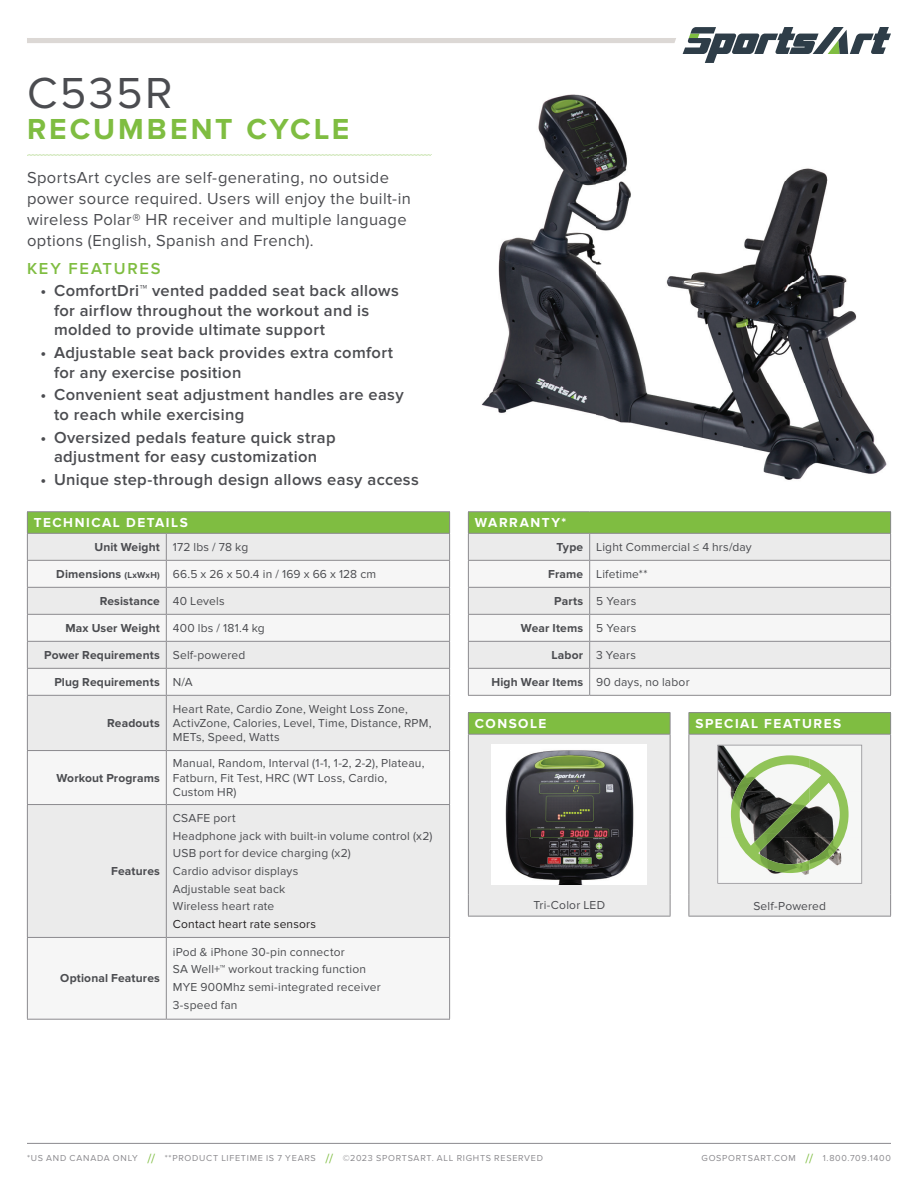
<style>
.page{position:relative;width:918px;height:1188px;background:#fff}
.page>*{position:absolute;margin:0;border:0;box-sizing:border-box;transform-origin:0 0}
.t1{font:45px "Proxima Nova";letter-spacing:.055em;color:#4b4c50}
.t2{font:700 30px "Proxima Nova";letter-spacing:.1em;color:#7fbd41}
.t3{font:600 16.5px/19.5px "Proxima Nova";letter-spacing:.02em;color:#4b4c50}
.t4{font:16.5px/21px "Proxima Nova";letter-spacing:.025em;color:#4b4c50}
.t5{font:600 16.5px "Proxima Nova";letter-spacing:.105em;color:#7fbd41}
.t6{font:700 13.5px "Proxima Nova";letter-spacing:.115em;color:#fff}
.t7{font:12px/17.7px "Proxima Nova";letter-spacing:.015em;color:#4b4c50}
.t8{font:700 12px "Proxima Nova";letter-spacing:.01em;color:#4b4c50}
.t9{font:12px "Proxima Nova";letter-spacing:.015em;color:#231f20}
.t10{font:9px "Proxima Nova";letter-spacing:.08em;color:#8b8a8e}
.s1{font-weight:700}
.s2{font-weight:700;font-size:9px}
.s3{font-weight:400}
.s4{font-size:13.5px;color:#7fbd41}
</style>
<div class="page">
<hr style="left:27px;top:1143px;width:864px;height:1px;background:#8b8a8e">
<div style="left:27px;top:38px;width:649px;height:5px;background:#dcd8d5"></div>
<svg style="left:683px;top:27px;width:208px;height:36px"></svg>
<img style="left:481px;top:94px;width:406px;height:386px">
<div style="left:27px;top:512px;width:423px;height:21px;background:#7fbd41"></div>
<div style="left:28px;top:534px;width:421px;height:26px;background:#ebebeb"></div>
<svg style="left:28px;top:561px;width:421px;height:458px;fill:#ebebeb"></svg>
<hr style="left:27px;top:511px;width:139px;height:1px;background:#8b8a8e">
<hr style="left:166px;top:511px;width:284px;height:1px;background:#8b8a8e">
<hr style="left:27px;top:533px;width:139px;height:1px;background:#8b8a8e">
<hr style="left:166px;top:533px;width:284px;height:1px;background:#8b8a8e">
<hr style="left:27px;top:560px;width:139px;height:1px;background:#8b8a8e">
<hr style="left:166px;top:560px;width:284px;height:1px;background:#8b8a8e">
<hr style="left:27px;top:587px;width:139px;height:1px;background:#8b8a8e">
<hr style="left:166px;top:587px;width:284px;height:1px;background:#8b8a8e">
<hr style="left:27px;top:614px;width:139px;height:1px;background:#8b8a8e">
<hr style="left:166px;top:614px;width:284px;height:1px;background:#8b8a8e">
<hr style="left:27px;top:641px;width:139px;height:1px;background:#8b8a8e">
<hr style="left:166px;top:641px;width:284px;height:1px;background:#8b8a8e">
<hr style="left:27px;top:668px;width:139px;height:1px;background:#8b8a8e">
<svg style="left:27px;top:512px;width:1px;height:183px"></svg>
<hr style="left:166px;top:668px;width:284px;height:1px;background:#8b8a8e">
<svg style="left:166px;top:534px;width:1px;height:161px"></svg>
<svg style="left:449px;top:512px;width:1px;height:183px"></svg>
<hr style="left:27px;top:696px;width:1px;height:54px;background:#8b8a8e">
<hr style="left:166px;top:696px;width:1px;height:54px;background:#8b8a8e">
<hr style="left:449px;top:696px;width:1px;height:54px;background:#8b8a8e">
<hr style="left:27px;top:751px;width:1px;height:53px;background:#8b8a8e">
<hr style="left:166px;top:751px;width:1px;height:53px;background:#8b8a8e">
<hr style="left:449px;top:751px;width:1px;height:53px;background:#8b8a8e">
<hr style="left:27px;top:805px;width:1px;height:132px;background:#8b8a8e">
<hr style="left:166px;top:805px;width:1px;height:132px;background:#8b8a8e">
<hr style="left:449px;top:805px;width:1px;height:132px;background:#8b8a8e">
<hr style="left:27px;top:938px;width:1px;height:81px;background:#8b8a8e">
<hr style="left:166px;top:938px;width:1px;height:81px;background:#8b8a8e">
<hr style="left:449px;top:938px;width:1px;height:81px;background:#8b8a8e">
<hr style="left:27px;top:695px;width:139px;height:1px;background:#8b8a8e">
<hr style="left:166px;top:695px;width:284px;height:1px;background:#8b8a8e">
<hr style="left:27px;top:750px;width:139px;height:1px;background:#8b8a8e">
<hr style="left:166px;top:750px;width:284px;height:1px;background:#8b8a8e">
<hr style="left:27px;top:804px;width:139px;height:1px;background:#8b8a8e">
<hr style="left:166px;top:804px;width:284px;height:1px;background:#8b8a8e">
<hr style="left:27px;top:937px;width:139px;height:1px;background:#8b8a8e">
<hr style="left:166px;top:937px;width:284px;height:1px;background:#8b8a8e">
<hr style="left:27px;top:1019px;width:139px;height:1px;background:#8b8a8e">
<hr style="left:166px;top:1019px;width:284px;height:1px;background:#8b8a8e">
<div style="left:468px;top:512px;width:423px;height:21px;background:#7fbd41"></div>
<div style="left:469px;top:534px;width:421px;height:26px;background:#ebebeb"></div>
<svg style="left:469px;top:561px;width:421px;height:134px;fill:#f6f6f6"></svg>
<hr style="left:468px;top:511px;width:122px;height:1px;background:#8b8a8e">
<hr style="left:590px;top:511px;width:301px;height:1px;background:#8b8a8e">
<hr style="left:468px;top:533px;width:122px;height:1px;background:#8b8a8e">
<hr style="left:590px;top:533px;width:301px;height:1px;background:#8b8a8e">
<hr style="left:468px;top:560px;width:122px;height:1px;background:#8b8a8e">
<hr style="left:590px;top:560px;width:301px;height:1px;background:#8b8a8e">
<hr style="left:468px;top:587px;width:122px;height:1px;background:#8b8a8e">
<hr style="left:590px;top:587px;width:301px;height:1px;background:#8b8a8e">
<hr style="left:468px;top:614px;width:122px;height:1px;background:#8b8a8e">
<hr style="left:590px;top:614px;width:301px;height:1px;background:#8b8a8e">
<hr style="left:468px;top:641px;width:122px;height:1px;background:#8b8a8e">
<hr style="left:590px;top:641px;width:301px;height:1px;background:#8b8a8e">
<hr style="left:468px;top:668px;width:122px;height:1px;background:#8b8a8e">
<svg style="left:468px;top:512px;width:1px;height:183px"></svg>
<hr style="left:590px;top:668px;width:301px;height:1px;background:#8b8a8e">
<svg style="left:589px;top:534px;width:1px;height:161px"></svg>
<svg style="left:890px;top:512px;width:1px;height:183px"></svg>
<hr style="left:468px;top:695px;width:122px;height:1px;background:#8b8a8e">
<hr style="left:590px;top:695px;width:301px;height:1px;background:#8b8a8e">
<svg style="left:27px;top:154px;width:405px;height:2px"></svg>
<hr style="left:468px;top:712px;width:202px;height:1px;background:#8b8a8e">
<svg style="left:468px;top:713px;width:203px;height:203px;background:#d0dec3"></svg>
<hr style="left:468px;top:916px;width:202px;height:1px;background:#8b8a8e">
<img style="left:492px;top:744px;width:155px;height:140px">
<hr style="left:688px;top:712px;width:203px;height:1px;background:#8b8a8e">
<hr style="left:688px;top:916px;width:203px;height:1px;background:#8b8a8e">
<svg style="left:688px;top:713px;width:203px;height:203px"></svg>
<img style="left:731px;top:755px;width:78px;height:79px">
<img style="left:809px;top:759px;width:40px;height:111px">
<img style="left:734px;top:834px;width:75px;height:39px">
<h1 class="t1" style="left:27px;top:67px;width:147px">C535R</h1>
<h2 class="t2" style="left:27px;top:112px;width:324px">RECUMBENT CYCLE</h2>
<h3 class="t4" style="left:27px;top:168px;width:386px">SportsArt cycles are self-generating, no outside power source required. Users will enjoy the built-in wireless Polar® HR receiver and multiple language options (English, Spanish and French).</h3>
<h3 class="t5" style="left:27px;top:259px;width:135px">KEY FEATURES</h3>
<h3 class="t3" style="left:54px;top:281px;width:346px;text-indent:-14px">• ComfortDri™ vented padded seat back allows for airflow throughout the workout and is molded to provide ultimate support</h3>
<h3 class="t3" style="left:54px;top:343px;width:341px;text-indent:-14px">• Adjustable seat back provides extra comfort for any exercise position</h3>
<h3 class="t3" style="left:54px;top:385px;width:351px;text-indent:-14px">• Convenient seat adjustment handles are easy to reach while exercising</h3>
<h3 class="t3" style="left:41px;top:428px;width:297px;text-align:center">• Oversized pedals feature quick strap adjustment for easy customization</h3>
<h3 class="t3" style="left:41px;top:470px;width:380px">• Unique step-through design allows easy access</h3>
<p class="t6" style="left:34px;top:515px;width:156px">TECHNICAL DETAILS</p>
<p class="t7" style="left:94px;top:538px;width:155px"><span class="s1">Unit Weight</span> 172 lbs / 78 kg</p>
<p class="t7" style="left:56px;top:565px;width:321px"><span class="s1">Dimensions</span> <span class="s2">(LxWxH)</span> 66.5 x 26 x 50.4 in / 169 x 66 x 128 cm</p>
<p class="t8" style="left:100px;top:594px;width:126px">Resistance <span class="s3">40 Levels</span></p>
<p class="t7" style="left:65px;top:619px;width:201px"><span class="s1">Max User Weight</span> 400 lbs / 181.4 kg</p>
<p class="t8" style="left:44px;top:648px;width:203px">Power Requirements <span class="s3">Self-powered</span></p>
<p class="t8" style="left:54px;top:675px;width:140px">Plug Requirements <span class="s3">N/A</span></p>
<p class="t8" style="left:107px;top:716px;width:54px">Readouts</p>
<p class="t7" style="left:173px;top:702px;width:260px;line-height:14.4px">Heart Rate, Cardio Zone, Weight Loss Zone,<br>ActivZone, Calories, Level, Time, Distance, RPM,<br>METs, Speed, Watts</p>
<p class="t8" style="left:56px;top:771px;width:105px">Workout Programs</p>
<p class="t8" style="left:111px;top:864px;width:50px">Features</p>
<p class="t8" style="left:60px;top:971px;width:101px">Optional Features</p>
<p class="t7" style="left:173px;top:756px;width:253px;line-height:14.4px">Manual, Random, Interval (1-1, 1-2, 2-2), Plateau,<br>Fatburn, Fit Test, HRC (WT Loss, Cardio,<br>Custom HR)</p>
<p class="t7" style="left:173px;top:809px;width:261px">CSAFE port<br>Headphone jack with built-in volume control (x2)<br>USB port for device charging (x2)<br>Cardio advisor displays<br>Adjustable seat back<br>Wireless heart rate</p>
<p class="t9" style="left:173px;top:917px;width:145px">Contact heart rate sensors</p>
<p class="t7" style="left:173px;top:943px;width:209px">iPod &amp; iPhone 30-pin connector<br>SA Well+™ workout tracking function<br>MYE 900Mhz semi-integrated receiver<br>3-speed fan</p>
<p class="t6" style="left:475px;top:515px;width:93px">WARRANTY*</p>
<p class="t7" style="left:557px;top:538px;width:197px"><span class="s1">Type</span> Light Commercial ≤ 4 hrs/day</p>
<p class="t7" style="left:548px;top:565px;width:101px"><span class="s1">Frame</span> Lifetime**</p>
<p class="t7" style="left:554px;top:592px;width:84px"><span class="s1">Parts</span> 5 Years</p>
<p class="t8" style="left:521px;top:621px;width:117px">Wear Items <span class="s3">5 Years</span></p>
<p class="t7" style="left:552px;top:646px;width:86px"><span class="s1">Labor</span> 3 Years</p>
<p class="t7" style="left:491px;top:673px;width:200px"><span class="s1">High Wear Items</span> 90 days, no labor</p>
<p class="t6" style="left:475px;top:716px;width:73px">CONSOLE</p>
<p class="t6" style="left:695px;top:716px;width:148px">SPECIAL FEATURES</p>
<p class="t7" style="left:533px;top:897px;width:73px">Tri-Color LED</p>
<p class="t7" style="left:753px;top:897px;width:74px">Self-Powered</p>
<p class="t10" style="left:27px;top:1153px;width:518px">*US AND CANADA ONLY <span class="s4">//</span> **PRODUCT LIFETIME IS 7 YEARS <span class="s4">//</span> ©2023 SPORTSART. ALL RIGHTS RESERVED</p>
<p class="t10" style="left:702px;top:1153px;width:191px">GOSPORTSART.COM <span class="s4">//</span> 1.800.709.1400</p>
</div>
